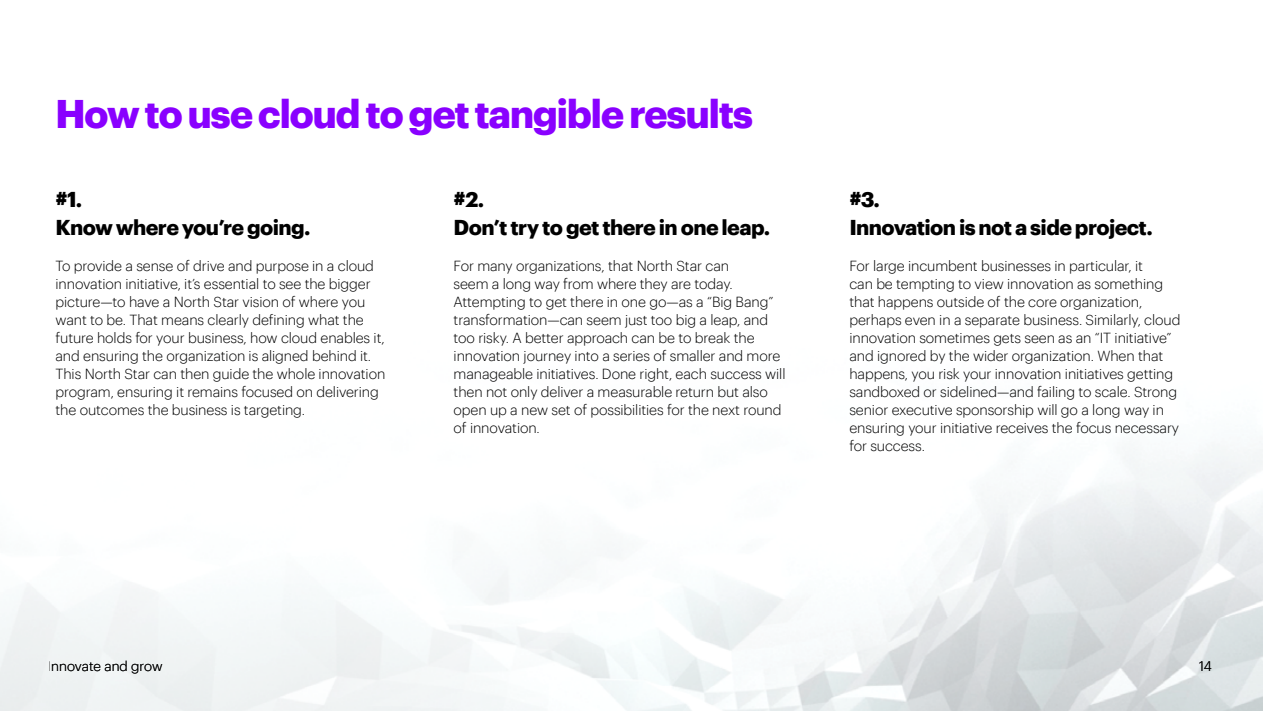
<style>
.page{position:relative;width:1263px;height:711px;background:#fff}
.page>*{position:absolute;margin:0;border:0;box-sizing:border-box;transform-origin:0 0}
.t1{font:700 39px "Graphik";letter-spacing:-.04em;color:#8900ff}
.t2{font:700 21px/28.5px "Graphik";letter-spacing:-.03em;color:#000}
.t3{font:300 14.25px/18px "Graphik";letter-spacing:-.01em;color:#000}
.t4{font:300 13.5px "Graphik";color:#000}
</style>
<div class="page">
<h1 class="t1" style="left:55px;top:84px;width:700px">How to use cloud to get tangible results</h1>
<h2 class="t2" style="left:56px;top:183px;width:257px">#1.<br>Know where you’re going.</h2>
<p class="t3" style="left:56px;top:256px;width:331px">To provide a sense of drive and purpose in a cloud innovation initiative, it’s essential to see the bigger picture—to have a North Star vision of where you want to be. That means clearly defining what the future holds for your business, how cloud enables it, and ensuring the organization is aligned behind it.<br>This North Star can then guide the whole innovation program, ensuring it remains focused on delivering the outcomes the business is targeting.</p>
<h2 class="t2" style="left:454px;top:183px;width:318px">#2.<br>Don’t try to get there in one leap.</h2>
<p class="t3" style="left:454px;top:256px;width:333px">For many organizations, that North Star can<br>seem a long way from where they are today.<br>Attempting to get there in one go—as a “Big Bang” transformation—can seem just too big a leap, and too risky. A better approach can be to break the innovation journey into a series of smaller and more manageable initiatives. Done right, each success will then not only deliver a measurable return but also open up a new set of possibilities for the next round of innovation.</p>
<h2 class="t2" style="left:849px;top:183px;width:305px">#3.<br>Innovation is not a side project.</h2>
<p class="t3" style="left:849px;top:256px;width:333px">For large incumbent businesses in particular, it<br>can be tempting to view innovation as something that happens outside of the core organization, perhaps even in a separate business. Similarly, cloud innovation sometimes gets seen as an “IT initiative” and ignored by the wider organization. When that happens, you risk your innovation initiatives getting sandboxed or sidelined—and failing to scale. Strong senior executive sponsorship will go a long way in ensuring your initiative receives the focus necessary for success.</p>
<p class="t4" style="left:48px;top:655px;width:116px">Innovate and grow</p>
<p class="t4" style="left:1199px;top:655px;width:14px">14</p>
</div>
